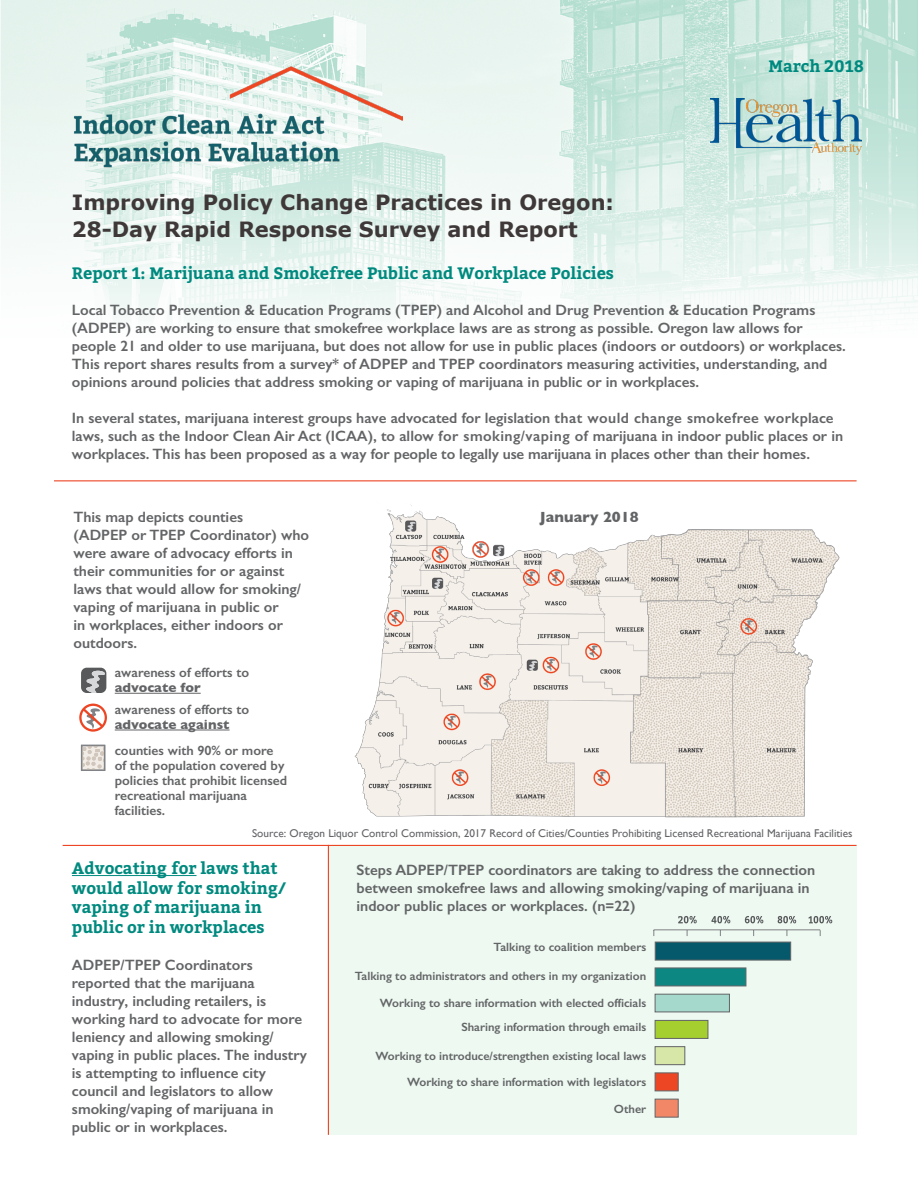
<style>
.page{position:relative;width:918px;height:1188px;background:#fff}
.page>*{position:absolute;margin:0;border:0;box-sizing:border-box;transform-origin:0 0}
.t1{font:700 21px/27px "Verdana";color:#3f3839}
.t2{font:700 16.5px/19.5px "Bitter";color:#008a7f}
.t3{font:600 15px/18px "Gill Sans";color:#636466}
.t4{font:700 15px "Gill Sans";color:#636466}
.t5{font:600 13.5px/15px "Gill Sans";color:#636466}
.t6{font:700 13.5px "Gill Sans";color:#636466}
.t7{font:600 12px "Gill Sans";color:#636466}
.t8{font:11.25px "Gill Sans";color:#626366}
</style>
<div class="page">
<div style="left:329px;top:846px;width:528px;height:289px;background:#edf9f1"></div>
<svg style="left:653px;top:929px;width:168px;height:7px"></svg>
<div style="left:655px;top:1099px;width:23px;height:18px;background:#f28767;border:1px solid #636466"></div>
<div style="left:655px;top:1073px;width:23px;height:18px;background:#ec4624;border:1px solid #636466"></div>
<div style="left:655px;top:1046px;width:30px;height:19px;background:#d7e7a8;border:1px solid #636466"></div>
<div style="left:655px;top:1020px;width:53px;height:19px;background:#a5cf2f;border:1px solid #636466"></div>
<div style="left:655px;top:994px;width:75px;height:18px;background:#a4d9cb;border:1px solid #636466"></div>
<div style="left:655px;top:968px;width:91px;height:18px;background:#0c8782;border:1px solid #636466"></div>
<div style="left:655px;top:942px;width:136px;height:18px;background:#06596b;border:1px solid #636466"></div>
<svg style="left:678px;top:916px;width:19px;height:7px"></svg>
<svg style="left:711px;top:916px;width:19px;height:7px"></svg>
<svg style="left:745px;top:916px;width:18px;height:7px"></svg>
<svg style="left:778px;top:916px;width:18px;height:7px"></svg>
<svg style="left:808px;top:916px;width:24px;height:7px"></svg>
<hr style="left:63px;top:845px;width:794px;height:1px;background:#ec4624">
<hr style="left:328px;top:845px;width:1px;height:290px;background:#ec4624">
<hr style="left:54px;top:480px;width:803px;height:1px;background:#ec4624">
<img style="left:1px;top:0;width:916px;height:316px">
<img style="left:711px;top:99px;width:151px;height:55px">
<img style="left:73px;top:67px;width:329px;height:100px">
<hr style="left:72px;top:875px;width:125px;height:1px;background:#008a7f">
<svg style="left:79px;top:704px;width:28px;height:28px"></svg>
<hr style="left:115px;top:693px;width:86px;height:1px;background:#636466">
<hr style="left:115px;top:730px;width:115px;height:1px;background:#636466">
<img style="left:354px;top:504px;width:486px;height:314px">
<svg style="left:83px;top:747px;width:19px;height:22px"></svg>
<div style="left:81px;top:745px;width:24px;height:26px;border:1px solid #808285"></div>
<svg style="left:81px;top:668px;width:25px;height:25px"></svg>
<h1 class="t1" style="left:72px;top:189px;width:544px">Improving Policy Change Practices in Oregon:<br>28-Day Rapid Response Survey and Report</h1>
<p class="t2" style="left:769px;top:55px;width:97px">March 2018</p>
<p class="t2" style="left:72px;top:263px;width:544px">Report 1: Marijuana and Smokefree Public and Workplace Policies</p>
<p class="t3" style="left:72px;top:301px;width:776px">Local Tobacco Prevention &amp; Education Programs (TPEP) and Alcohol and Drug Prevention &amp; Education Programs (ADPEP) are working to ensure that smokefree workplace laws are as strong as possible. Oregon law allows for people 21 and older to use marijuana, but does not allow for use in public places (indoors or outdoors) or workplaces.<br>This report shares results from a survey* of ADPEP and TPEP coordinators measuring activities, understanding, and opinions around policies that address smoking or vaping of marijuana in public or in workplaces.</p>
<p class="t3" style="left:72px;top:409px;width:773px">In several states, marijuana interest groups have advocated for legislation that would change smokefree workplace laws, such as the Indoor Clean Air Act (ICAA), to allow for smoking/vaping of marijuana in indoor public places or in workplaces. This has been proposed as a way for people to legally use marijuana in places other than their homes.</p>
<p class="t3" style="left:73px;top:508px;width:237px">This map depicts counties<br>(ADPEP or TPEP Coordinator) who were aware of advocacy efforts in their communities for or against laws that would allow for smoking/ vaping of marijuana in public or<br>in workplaces, either indoors or outdoors.</p>
<p class="t5" style="left:115px;top:665px;width:136px">awareness of efforts to</p>
<p class="t6" style="left:115px;top:680px;width:87px">advocate for</p>
<p class="t5" style="left:115px;top:702px;width:136px">awareness of efforts to</p>
<p class="t6" style="left:115px;top:717px;width:116px">advocate against</p>
<p class="t5" style="left:115px;top:743px;width:174px">counties with 90% or more of the population covered by policies that prohibit licensed recreational marijuana facilities.</p>
<p class="t4" style="left:540px;top:508px;width:101px">January 2018</p>
<p class="t8" style="left:252px;top:826px;width:602px">Source: Oregon Liquor Control Commission, 2017 Record of Cities/Counties Prohibiting Licensed Recreational Marijuana Facilities</p>
<p class="t2" style="left:72px;top:858px;width:216px">Advocating for laws that would allow for smoking/ vaping of marijuana in public or in workplaces</p>
<p class="t3" style="left:72px;top:956px;width:236px">ADPEP/TPEP Coordinators reported that the marijuana industry, including retailers, is working hard to advocate for more leniency and allowing smoking/ vaping in public places. The industry is attempting to influence city council and legislators to allow smoking/vaping of marijuana in public or in workplaces.</p>
<p class="t3" style="left:357px;top:861px;width:460px">Steps ADPEP/TPEP coordinators are taking to address the connection between smokefree laws and allowing smoking/vaping of marijuana in indoor public places or workplaces. (n=22)</p>
<p class="t7" style="left:494px;top:940px;width:154px">Talking to coalition members</p>
<p class="t7" style="left:355px;top:969px;width:293px">Talking to administrators and others in my organization</p>
<p class="t7" style="left:461px;top:1019px;width:186px">Sharing information through emails</p>
<p class="t7" style="left:376px;top:1048px;width:272px">Working to introduce/strengthen existing local laws</p>
<p class="t7" style="left:407px;top:1075px;width:241px">Working to share information with legislators</p>
<p class="t7" style="left:614px;top:1101px;width:34px">Other</p>
<p class="t7" style="left:380px;top:995px;width:268px">Working to share information with elected officials</p>
</div>
